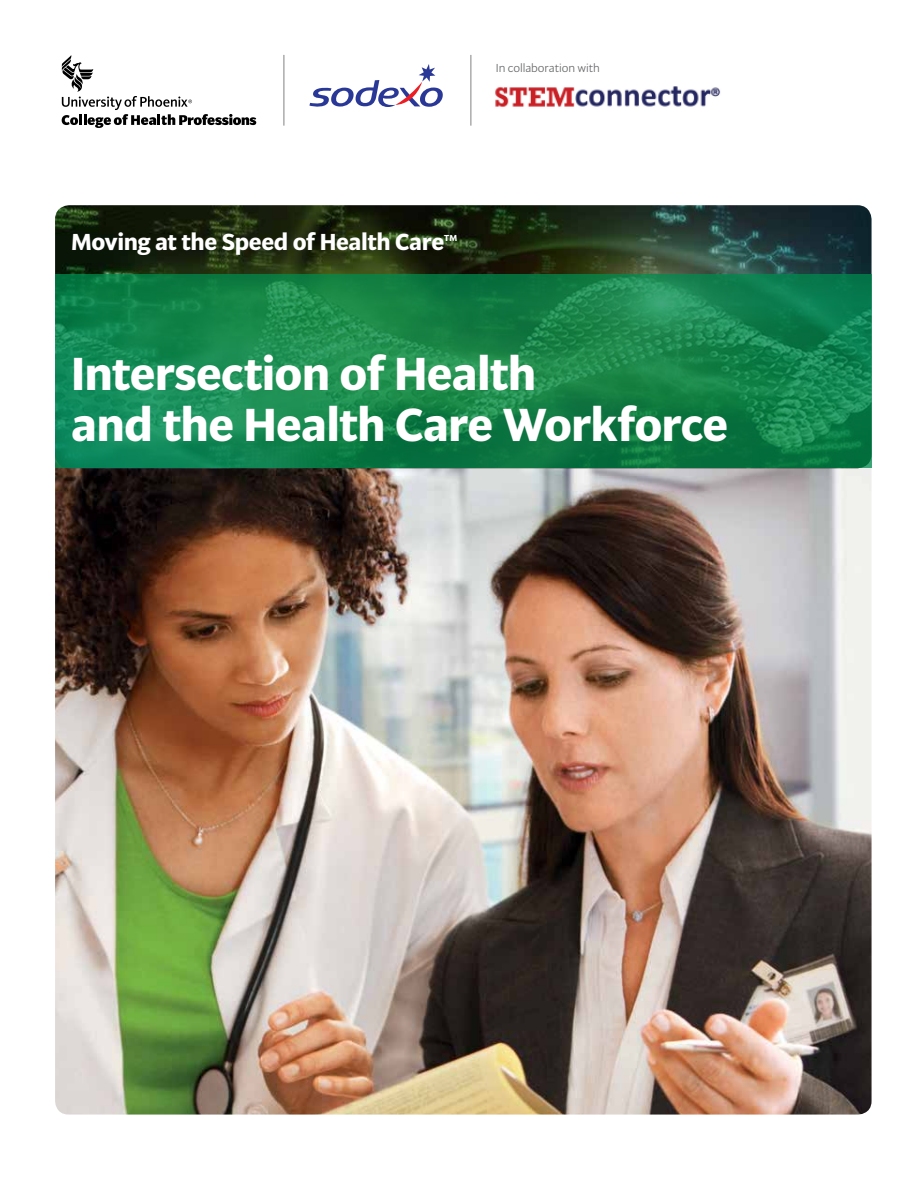
<style>
.page{position:relative;width:918px;height:1188px;background:#fff}
.page>*{position:absolute;margin:0;border:0;box-sizing:border-box;transform-origin:0 0}
.t1{font:700 48px/51px "Phoenix Sans";letter-spacing:-.02em;color:#fff}
.t2{font:700 24px "Phoenix Sans";letter-spacing:-.02em;color:#fff}
.t3{font:300 12px "Phoenix Sans";color:#636466}
.t4{font:700 9px "Phoenix Sans";color:#fff}
</style>
<div class="page">
<img style="left:55px;top:468px;width:817px;height:647px">
<img style="left:55px;top:205px;width:817px;height:70px">
<img style="left:495px;top:86px;width:226px;height:21px">
<svg style="left:55px;top:275px;width:817px;height:193px;background:#15844c"></svg>
<hr style="left:283px;top:55px;width:1px;height:71px;background:#000">
<hr style="left:470px;top:55px;width:1px;height:71px;background:#000">
<svg style="left:309px;top:64px;width:134px;height:43px"></svg>
<svg style="left:62px;top:55px;width:194px;height:73px"></svg>
<p class="t3" style="left:496px;top:59px;width:106px">In collaboration with</p>
<p class="t2" style="left:71px;top:222px;width:375px">Moving at the Speed of Health Care</p>
<p class="t4" style="left:444px;top:231px;width:14px">TM</p>
<p class="t1" style="left:71px;top:344px;width:659px">Intersection of Health<br>and the Health Care Workforce</p>
</div>
